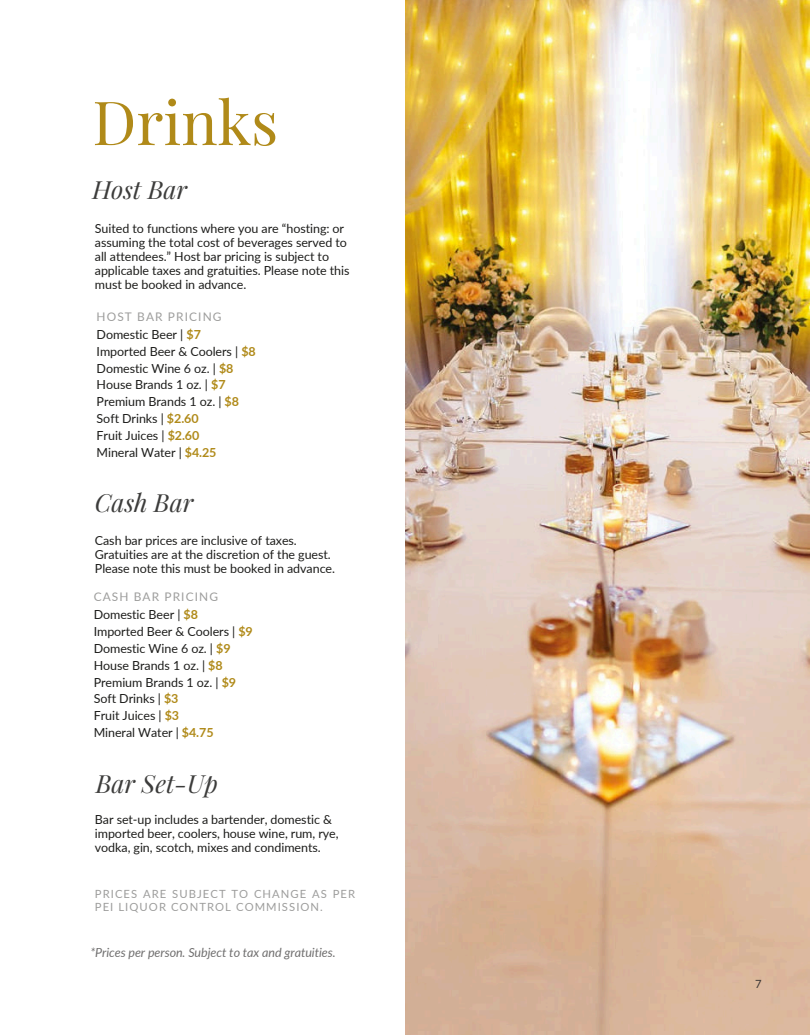
<style>
.page{position:relative;width:810px;height:1035px;background:#fff}
.page>*{position:absolute;margin:0;border:0;box-sizing:border-box;transform-origin:0 0}
.t1{font:60.88px "Playfair Display";color:#b08a19}
.t2{font:italic 25px "Playfair Display";color:#3c3c3b}
.t3{font:12.5px/16.9px "Lato";letter-spacing:-.005em;color:#1d1d1b}
.t4{font:italic 12.5px "Lato";letter-spacing:-.005em;color:#706f6f}
.t5{font:11.88px "Lato";letter-spacing:.095em;color:#9d9d9c}
.t6{font:11.25px/13.1px "Lato";letter-spacing:.095em;color:#9d9d9c}
.t7{font:11.25px "Lato";color:#3a3634}
.s1{font-weight:700;color:#b08a19}
</style>
<div class="page">
<img style="left:405px;top:0;width:404px;height:1035px">
<h4 class="t1" style="left:92px;top:79px;width:187px">Drinks</h4>
<h2 class="t2" style="left:92px;top:172px;width:96px">Host Bar</h2>
<h2 class="t3" style="left:95px;top:221px;width:256px;line-height:14px">Suited to functions where you are “hosting: or assuming the total cost of beverages served to all attendees.” Host bar pricing is subject to applicable taxes and gratuities. Please note this must be booked in advance.</h2>
<h3 class="t5" style="left:97px;top:309px;width:126px">HOST BAR PRICING</h3>
<h2 class="t3" style="left:97px;top:326px;width:161px">Domestic Beer | <span class="s1">$7<br></span>Imported Beer &amp; Coolers | <span class="s1">$8<br></span>Domestic Wine 6 oz. | <span class="s1">$8<br></span>House Brands 1 oz. | <span class="s1">$7<br></span>Premium Brands 1 oz. | <span class="s1">$8<br></span>Soft Drinks | <span class="s1">$2.60<br></span>Fruit Juices | <span class="s1">$2.60<br></span>Mineral Water | <span class="s1">$4.25</span></h2>
<h4 class="t2" style="left:95px;top:485px;width:100px">Cash Bar</h4>
<h4 class="t3" style="left:95px;top:533px;width:242px;line-height:14px">Cash bar prices are inclusive of taxes.<br>Gratuities are at the discretion of the guest.<br>Please note this must be booked in advance.</h4>
<h4 class="t5" style="left:94px;top:589px;width:126px">CASH BAR PRICING</h4>
<h1 class="t3" style="left:94px;top:606px;width:161px">Domestic Beer | <span class="s1">$8<br></span>Imported Beer &amp; Coolers | <span class="s1">$9<br></span>Domestic Wine 6 oz. | <span class="s1">$9<br></span>House Brands 1 oz. | <span class="s1">$8<br></span>Premium Brands 1 oz. | <span class="s1">$9<br></span>Soft Drinks | <span class="s1">$3<br></span>Fruit Juices | <span class="s1">$3<br></span>Mineral Water | <span class="s1">$4.75</span></h1>
<p class="t2" style="left:96px;top:766px;width:124px">Bar Set-Up</p>
<h4 class="t3" style="left:95px;top:812px;width:245px;line-height:14px">Bar set-up includes a bartender, domestic &amp; imported beer, coolers, house wine, rum, rye, vodka, gin, scotch, mixes and condiments.</h4>
<h4 class="t6" style="left:95px;top:887px;width:262px">PRICES ARE SUBJECT TO CHANGE AS PER<br>PEI LIQUOR CONTROL COMMISSION.</h4>
<h3 class="t4" style="left:90px;top:944px;width:247px">*Prices per person. Subject to tax and gratuities.</h3>
<p class="t7" style="left:755px;top:977px;width:8px">7</p>
</div>
